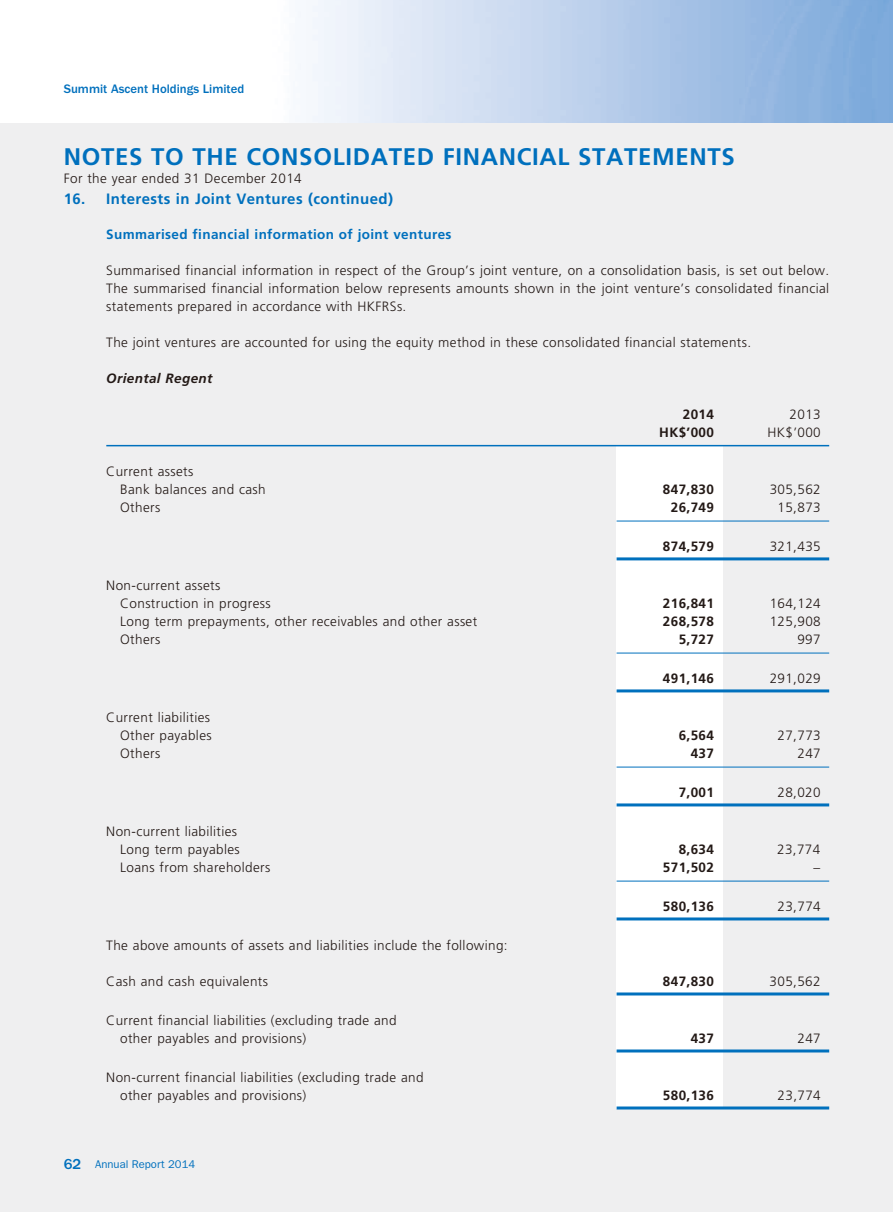
<style>
.page{position:relative;width:893px;height:1212px;background:#efeff0}
.page>*{position:absolute;margin:0;border:0;box-sizing:border-box;transform-origin:0 0}
.t1{font:700 24px "Frutiger LT Std";letter-spacing:.03em;color:#0070bd}
.t2{font:700 15px "Frutiger LT Std";letter-spacing:.03em;color:#0070bd}
.t3{font:300 13.5px/18px "Frutiger LT Std";letter-spacing:.03em;color:#231916}
.t4{font:700 13.5px "Frutiger LT Std";letter-spacing:.03em;color:#231916}
.t5{font:700 13.5px "Frutiger LT Std";letter-spacing:.03em;color:#0070bd}
.t6{font:italic 700 13.5px "Frutiger LT Std";letter-spacing:.03em;color:#231916}
.t7{font:500 12.75px "ITC Franklin Gothic Std";color:#0070bd}
.t8{font:11.25px "ITC Franklin Gothic Std";color:#0070bd}
.s1{font-weight:500;font-size:15px}
</style>
<div class="page">
<img style="left:0;top:0;width:893px;height:123px">
<div style="left:617px;top:446px;width:106px;height:663px;background:#fff"></div>
<hr style="left:106px;top:445px;width:723px;height:1px;background:#0070bd">
<hr style="left:617px;top:521px;width:212px;height:1px;background:#0070bd">
<hr style="left:617px;top:557px;width:212px;height:3px;background:#0070bd">
<hr style="left:617px;top:653px;width:212px;height:1px;background:#0070bd">
<hr style="left:617px;top:689px;width:212px;height:3px;background:#0070bd">
<hr style="left:617px;top:767px;width:212px;height:1px;background:#0070bd">
<hr style="left:617px;top:803px;width:212px;height:3px;background:#0070bd">
<hr style="left:617px;top:881px;width:212px;height:1px;background:#0070bd">
<hr style="left:617px;top:917px;width:212px;height:3px;background:#0070bd">
<hr style="left:617px;top:992px;width:212px;height:3px;background:#0070bd">
<hr style="left:617px;top:1049px;width:212px;height:3px;background:#0070bd">
<hr style="left:617px;top:1106px;width:212px;height:3px;background:#0070bd">
<p class="t7" style="left:64px;top:82px;width:182px">Summit Ascent Holdings Limited</p>
<h1 class="t1" style="left:64px;top:142px;width:673px">NOTES TO THE CONSOLIDATED FINANCIAL STATEMENTS</h1>
<p class="t3" style="left:64px;top:169px;width:239px">For the year ended 31 December 2014</p>
<p class="t2" style="left:64px;top:190px;width:331px">16. Interests in Joint Ventures (continued)</p>
<p class="t5" style="left:106px;top:226px;width:347px">Summarised financial information of joint ventures</p>
<p class="t3" style="left:106px;top:261px;width:724px;text-align:justify">Summarised financial information in respect of the Group’s joint venture, on a consolidation basis, is set out below.<br>The summarised financial information below represents amounts shown in the joint venture’s consolidated financial statements prepared in accordance with HKFRSs.</p>
<p class="t3" style="left:106px;top:333px;width:646px">The joint ventures are accounted for using the equity method in these consolidated financial statements.</p>
<p class="t6" style="left:106px;top:370px;width:108px">Oriental Regent</p>
<p class="t4" style="left:683px;top:406px;width:33px">2014</p>
<p class="t3" style="left:789px;top:405px;width:33px">2013</p>
<p class="t4" style="left:659px;top:424px;width:56px">HK$’000</p>
<p class="t3" style="left:767px;top:423px;width:55px">HK$’000</p>
<p class="t3" style="left:120px;top:462px;width:147px;text-indent:-14px">Current assets<br>Bank balances and cash</p>
<p class="t4" style="left:663px;top:481px;width:53px">847,830</p>
<p class="t3" style="left:770px;top:480px;width:53px">305,562</p>
<p class="t3" style="left:120px;top:498px;width:42px">Others</p>
<p class="t4" style="left:671px;top:499px;width:45px">26,749</p>
<p class="t3" style="left:777px;top:498px;width:45px">15,873</p>
<p class="t4" style="left:663px;top:538px;width:53px">874,579</p>
<p class="t3" style="left:770px;top:537px;width:53px">321,435</p>
<p class="t3" style="left:120px;top:576px;width:152px;text-indent:-14px">Non-current assets<br>Construction in progress</p>
<p class="t4" style="left:663px;top:595px;width:53px">216,841</p>
<p class="t3" style="left:770px;top:594px;width:53px">164,124</p>
<p class="t3" style="left:120px;top:612px;width:359px">Long term prepayments, other receivables and other asset</p>
<p class="t4" style="left:663px;top:613px;width:53px">268,578</p>
<p class="t3" style="left:770px;top:612px;width:53px">125,908</p>
<p class="t3" style="left:120px;top:630px;width:42px">Others</p>
<p class="t4" style="left:679px;top:631px;width:37px">5,727</p>
<p class="t3" style="left:797px;top:630px;width:25px">997</p>
<p class="t4" style="left:663px;top:670px;width:53px">491,146</p>
<p class="t3" style="left:770px;top:669px;width:53px">291,029</p>
<p class="t3" style="left:106px;top:708px;width:107px;text-align:right">Current liabilities<br>Other payables</p>
<p class="t4" style="left:679px;top:727px;width:37px">6,564</p>
<p class="t3" style="left:777px;top:726px;width:45px">27,773</p>
<p class="t3" style="left:120px;top:744px;width:42px">Others</p>
<p class="t4" style="left:691px;top:745px;width:25px">437</p>
<p class="t3" style="left:797px;top:744px;width:25px">247</p>
<p class="t4" style="left:679px;top:784px;width:37px">7,001</p>
<p class="t3" style="left:777px;top:783px;width:45px">28,020</p>
<p class="t3" style="left:106px;top:822px;width:135px;text-align:right">Non-current liabilities<br>Long term payables</p>
<p class="t4" style="left:679px;top:841px;width:37px">8,634</p>
<p class="t3" style="left:777px;top:840px;width:45px">23,774</p>
<p class="t3" style="left:120px;top:858px;width:152px">Loans from shareholders</p>
<p class="t4" style="left:663px;top:859px;width:53px">571,502</p>
<p class="t3" style="left:814px;top:858px;width:8px">–</p>
<p class="t4" style="left:663px;top:898px;width:53px">580,136</p>
<p class="t3" style="left:777px;top:897px;width:45px">23,774</p>
<p class="t3" style="left:106px;top:936px;width:403px">The above amounts of assets and liabilities include the following:</p>
<p class="t3" style="left:106px;top:972px;width:163px">Cash and cash equivalents</p>
<p class="t4" style="left:663px;top:973px;width:53px">847,830</p>
<p class="t3" style="left:770px;top:972px;width:53px">305,562</p>
<p class="t3" style="left:120px;top:1011px;width:278px;text-indent:-14px">Current financial liabilities (excluding trade and other payables and provisions)</p>
<p class="t4" style="left:691px;top:1030px;width:25px">437</p>
<p class="t3" style="left:797px;top:1029px;width:25px">247</p>
<p class="t3" style="left:120px;top:1068px;width:305px;text-indent:-14px">Non-current financial liabilities (excluding trade and other payables and provisions)</p>
<p class="t8" style="left:64px;top:1157px;width:133px"><span class="s1">62</span> Annual Report 2014</p>
<p class="t4" style="left:663px;top:1087px;width:53px">580,136</p>
<p class="t3" style="left:777px;top:1086px;width:45px">23,774</p>
</div>
